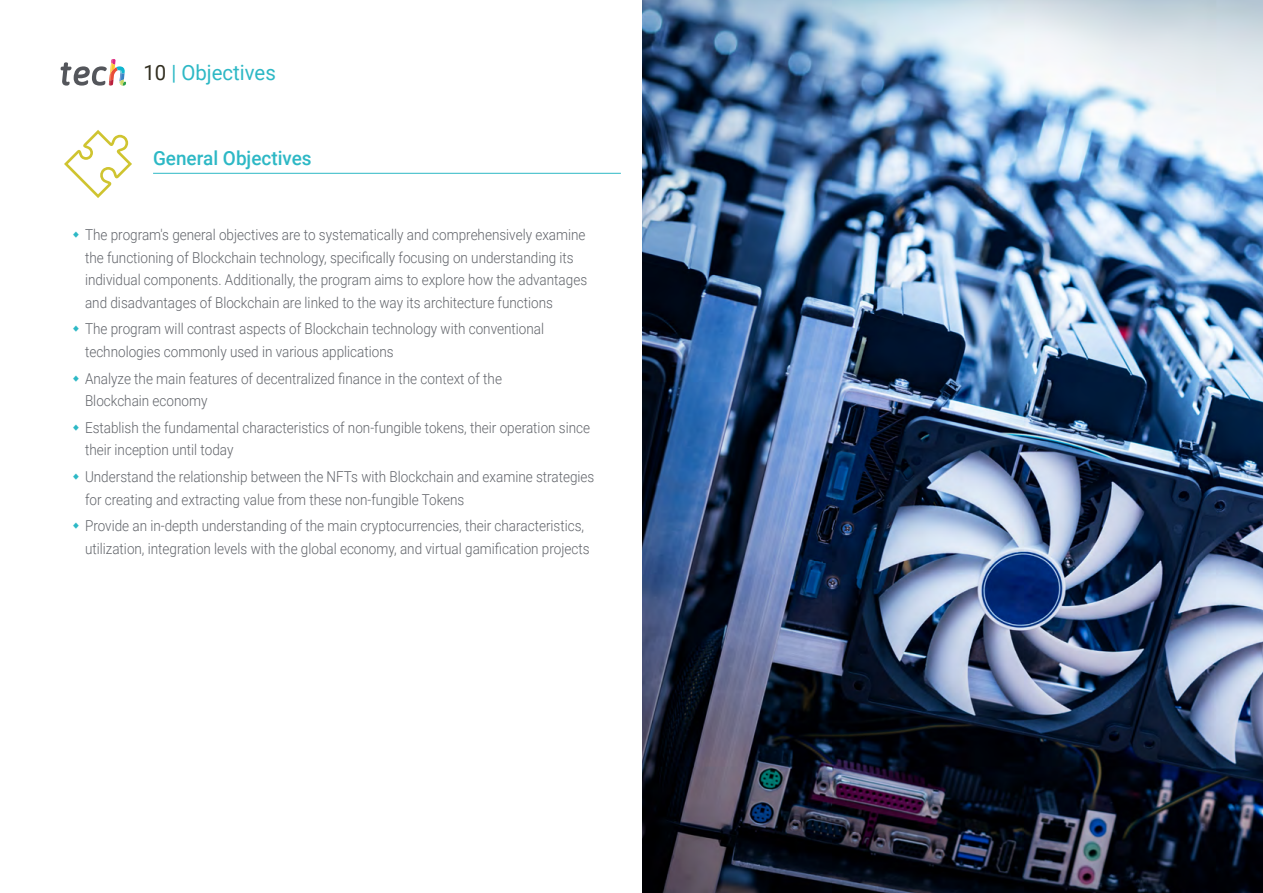
<style>
.page{position:relative;width:1263px;height:893px;background:#fff}
.page>*{position:absolute;margin:0;border:0;box-sizing:border-box;transform-origin:0 0}
.t1{font:21px "Roboto";color:#2db8c5}
.t2{font:500 19.5px "Roboto";color:#2db8c5}
.t3{font:300 15px/22.5px "Roboto";color:#61646a;scale:.9 1}
.s1{color:#312e20}
</style>
<div class="page">
<hr style="left:153px;top:173px;width:468px;height:1px;background:#2db8c5">
<svg style="left:64px;top:130px;width:68px;height:68px"></svg>
<img style="left:642px;top:0;width:621px;height:893px">
<svg style="left:61px;top:59px;width:65px;height:27px"></svg>
<h1 class="t1" style="left:144px;top:57px;width:134px"><span class="s1">10</span> | Objectives</h1>
<h2 class="t2" style="left:153px;top:144px;width:160px">General Objectives</h2>
<p class="t3" style="left:85px;top:223px;width:559px">The program's general objectives are to systematically and comprehensively examine the functioning of Blockchain technology, specifically focusing on understanding its individual components. Additionally, the program aims to explore how the advantages and disadvantages of Blockchain are linked to the way its architecture functions</p>
<p class="t3" style="left:85px;top:317px;width:512px">The program will contrast aspects of Blockchain technology with conventional technologies commonly used in various applications</p>
<p class="t3" style="left:85px;top:366px;width:465px">Analyze the main features of decentralized finance in the context of the<br>Blockchain economy</p>
<p class="t3" style="left:85px;top:416px;width:563px">Establish the fundamental characteristics of non-fungible tokens, their operation since their inception until today</p>
<p class="t3" style="left:85px;top:465px;width:567px">Understand the relationship between the NFTs with Blockchain and examine strategies for creating and extracting value from these non-fungible Tokens</p>
<p class="t3" style="left:85px;top:514px;width:562px">Provide an in-depth understanding of the main cryptocurrencies, their characteristics, utilization, integration levels with the global economy, and virtual gamification projects</p>
</div>
